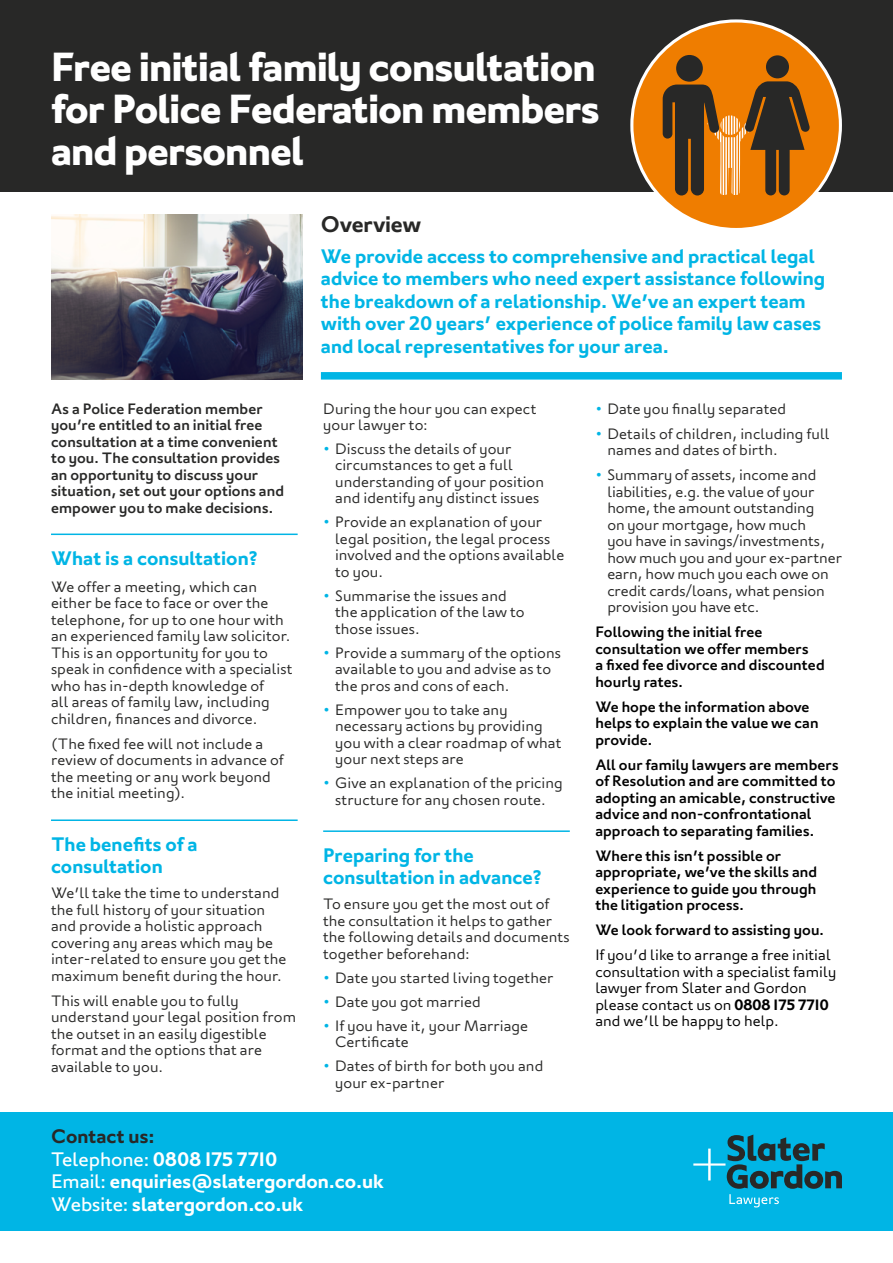
<style>
.page{position:relative;width:893px;height:1263px;background:#fff}
.page>*{position:absolute;margin:0;border:0;box-sizing:border-box;transform-origin:0 0}
.t1{font:700 40.5px/42px "London";letter-spacing:-.01em;color:#fff;text-align:justify}
.t2{font:600 22.5px "London";letter-spacing:-.01em;color:#282827}
.t3{font:600 19.5px/22.5px "London";color:#00b5e5}
.t4{font:600 19.5px/22.5px "London";color:#fff}
.t5{font:300 15px/16.5px "London";letter-spacing:.005em;color:#282827}
.t6{font:500 15px/16.5px "London";letter-spacing:.005em;color:#000}
.t7{font:500 15px/16.5px "London";letter-spacing:.005em;color:#282827}
.t8{font:300 15px/16.5px "London";color:#000}
.s1{color:#00b5e5}
.s2{font-weight:600}
.s3{color:#282827}
.s4{font-weight:400}
</style>
<div class="page">
<div style="left:0;top:0;width:893px;height:192px;background:#282827"></div>
<img style="left:51px;top:215px;width:251px;height:165px">
<div style="left:0;top:1112px;width:893px;height:118px;background:#00b5e5"></div>
<svg style="left:693px;top:1134px;width:149px;height:73px"></svg>
<div style="left:321px;top:372px;width:521px;height:8px;background:#00b5e5"></div>
<div style="left:632px;top:21px;width:208px;height:208px;background:#ef7d00;border-radius:50%"></div>
<svg style="left:663px;top:55px;width:147px;height:140px"></svg>
<hr style="left:51px;top:533px;width:247px;height:2px;background:#00b5e5">
<hr style="left:51px;top:819px;width:247px;height:2px;background:#00b5e5">
<hr style="left:323px;top:830px;width:247px;height:2px;background:#00b5e5">
<h1 class="t1" style="left:51px;top:46px;width:550px">Free initial family consultation for Police Federation members and personnel</h1>
<p class="t7" style="left:51px;top:400px;width:235px">As a Police Federation member you’re entitled to an initial free consultation at a time convenient to you. The consultation provides an opportunity to discuss your situation, set out your options and empower you to make decisions.</p>
<h3 class="t3" style="left:51px;top:547px;width:209px">What is a consultation?</h3>
<p class="t5" style="left:51px;top:578px;width:243px">We offer a meeting, which can either be face to face or over the telephone, for up to one hour with an experienced family law solicitor.<br>This is an opportunity for you to speak in confidence with a specialist who has in-depth knowledge of<br>all areas of family law, including children, finances and divorce.</p>
<p class="t5" style="left:51px;top:735px;width:234px">(The fixed fee will not include a review of documents in advance of the meeting or any work beyond the initial meeting).</p>
<h3 class="t3" style="left:51px;top:833px;width:148px">The benefits of a consultation</h3>
<p class="t5" style="left:51px;top:884px;width:237px">We’ll take the time to understand the full history of your situation and provide a holistic approach covering any areas which may be inter-related to ensure you get the maximum benefit during the hour.</p>
<p class="t5" style="left:51px;top:992px;width:247px">This will enable you to fully understand your legal position from the outset in an easily digestible format and the options that are available to you.</p>
<h2 class="t2" style="left:321px;top:210px;width:102px">Overview</h2>
<p class="t3" style="left:321px;top:245px;width:506px">We provide access to comprehensive and practical legal advice to members who need expert assistance following the breakdown of a relationship. We’ve an expert team with over 20 years’ experience of police family law cases and local representatives for your area.</p>
<p class="t5" style="left:323px;top:400px;width:215px">During the hour you can expect your lawyer to:</p>
<p class="t5" style="left:335px;top:440px;width:210px;text-indent:-12px"><span class="s1">•</span> Discuss the details of your circumstances to get a full understanding of your position and identify any distinct issues</p>
<p class="t5" style="left:335px;top:514px;width:231px;text-indent:-12px"><span class="s1">•</span> Provide an explanation of your legal position, the legal process involved and the options available to you.</p>
<p class="t5" style="left:335px;top:587px;width:191px;text-indent:-12px"><span class="s1">•</span> Summarise the issues and the application of the law to those issues.</p>
<p class="t5" style="left:335px;top:644px;width:227px;text-indent:-12px"><span class="s1">•</span> Provide a summary of the options available to you and advise as to the pros and cons of each.</p>
<p class="t5" style="left:335px;top:701px;width:228px;text-indent:-12px"><span class="s1">•</span> Empower you to take any necessary actions by providing you with a clear roadmap of what your next steps are</p>
<p class="t5" style="left:323px;top:774px;width:241px;text-align:center"><span class="s1">•</span> Give an explanation of the pricing structure for any chosen route.</p>
<h3 class="t3" style="left:323px;top:844px;width:221px">Preparing for the consultation in advance?</h3>
<p class="t5" style="left:323px;top:895px;width:248px">To ensure you get the most out of the consultation it helps to gather the following details and documents together beforehand:</p>
<p class="t5" style="left:323px;top:969px;width:232px"><span class="s1">•</span> Date you started living together</p>
<p class="t5" style="left:323px;top:993px;width:159px"><span class="s1">•</span> Date you got married</p>
<p class="t5" style="left:335px;top:1017px;width:195px;text-indent:-12px"><span class="s1">•</span> If you have it, your Marriage<br>Certificate</p>
<p class="t5" style="left:335px;top:1057px;width:210px;text-indent:-12px"><span class="s1">•</span> Dates of birth for both you and your ex-partner</p>
<p class="t5" style="left:595px;top:400px;width:192px"><span class="s1">•</span> Date you finally separated</p>
<p class="t5" style="left:607px;top:425px;width:224px;text-indent:-12px"><span class="s1">•</span> Details of children, including full names and dates of birth.</p>
<p class="t5" style="left:607px;top:466px;width:236px;text-indent:-12px"><span class="s1">•</span> Summary of assets, income and liabilities, e.g. the value of your home, the amount outstanding<br>on your mortgage, how much<br>you have in savings/investments, how much you and your ex-partner earn, how much you each owe on credit cards/loans, what pension provision you have etc.</p>
<p class="t6" style="left:595px;top:623px;width:231px">Following the initial free consultation we offer members<br>a fixed fee divorce and discounted hourly rates.</p>
<p class="t6" style="left:595px;top:698px;width:225px">We hope the information above helps to explain the value we can provide.</p>
<p class="t6" style="left:595px;top:756px;width:245px">All our family lawyers are members of Resolution and are committed to adopting an amicable, constructive advice and non-confrontational approach to separating families.</p>
<p class="t6" style="left:595px;top:847px;width:223px">Where this isn’t possible or appropriate, we’ve the skills and experience to guide you through the litigation process.</p>
<p class="t6" style="left:595px;top:921px;width:230px">We look forward to assisting you.</p>
<p class="t8" style="left:595px;top:946px;width:242px">If you’d like to arrange a free initial consultation with a specialist family lawyer from Slater and Gordon please contact us on <span class="s2">0808 175 7710 </span>and we’ll be happy to help.</p>
<h3 class="t4" style="left:51px;top:1125px;width:334px"><span class="s3">Contact us:<br></span><span class="s4">Telephone:</span> 0808 175 7710<br><span class="s4">Email:</span> enquiries@slatergordon.co.uk<br><span class="s4">Website:</span> slatergordon.co.uk</h3>
</div>
